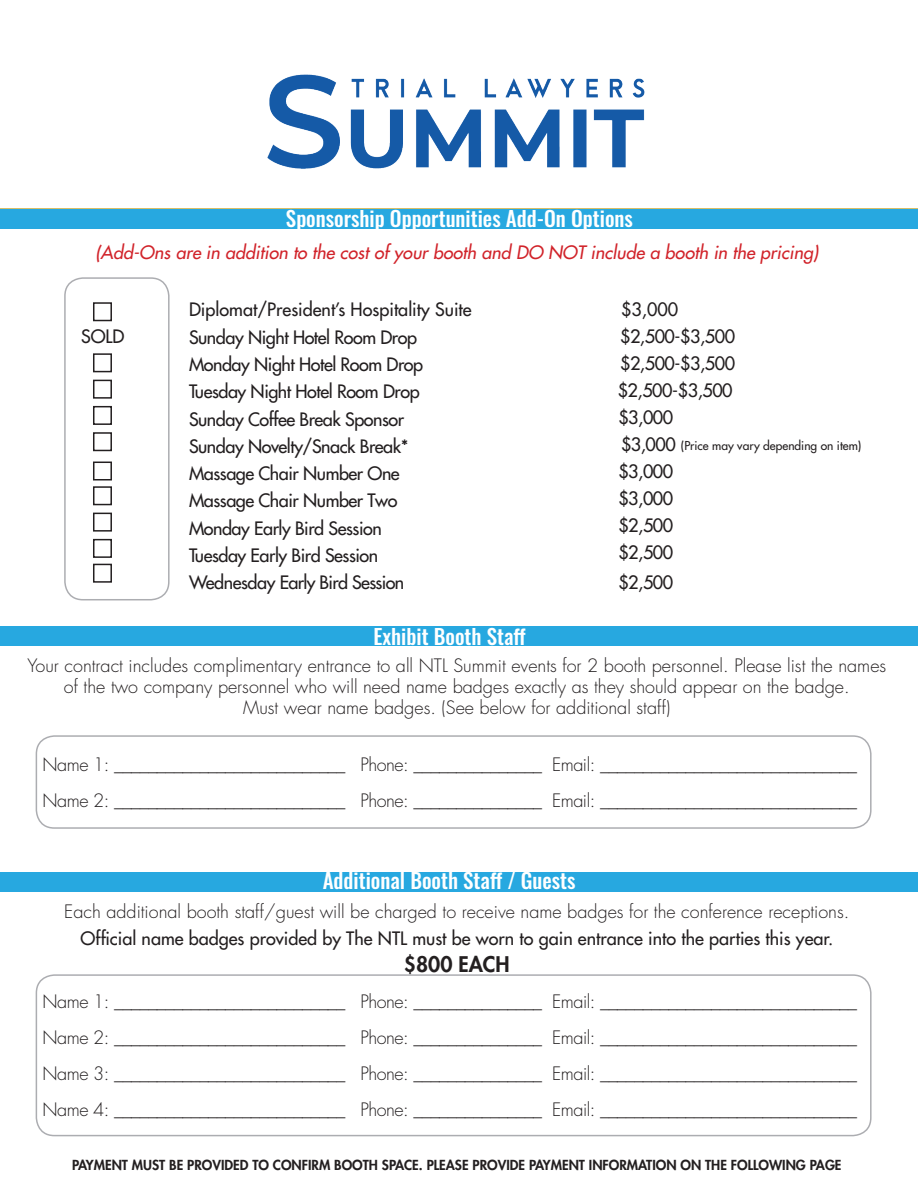
<style>
.page{position:relative;width:918px;height:1188px;background:#fff}
.page>*{position:absolute;margin:0;border:0;box-sizing:border-box;transform-origin:0 0}
.t1{font:500 21px "Oswald";color:#fff}
.t2{font:800 21px "Futura Std";color:#231f20}
.t3{font:300 18px/36px "Futura Std";color:#231f20;text-align:center}
.t4{font:500 18px/27.3px "Futura Std";letter-spacing:-.025em;color:#231f20}
.t5{font:300 18px/36px "Futura Std";letter-spacing:-.025em;color:#231f20}
.t6{font:500 18px "Futura Std";color:#231f20}
.t7{font:italic 500 18px "Futura Std";color:#d1232a}
.t8{font:800 13.5px "Futura Std";color:#231f20}
.t9{font:500 12px "Futura Std";color:#231f20}
</style>
<div class="page">
<div style="left:36px;top:735px;width:836px;height:94px;border:2px solid #acadb1;border-radius:18px"></div>
<div style="left:36px;top:974px;width:836px;height:162px;border:2px solid #acadb1;border-radius:18px"></div>
<div style="left:0;top:209px;width:918px;height:20px;background:#27a8e0"></div>
<div style="left:0;top:626px;width:918px;height:20px;background:#27a8e0"></div>
<div style="left:0;top:872px;width:918px;height:20px;background:#27a8e0"></div>
<div style="left:64px;top:277px;width:106px;height:323px;border:2px solid #acadb1;border-radius:18px"></div>
<img style="left:267px;top:74px;width:378px;height:95px">
<div style="left:93px;top:302px;width:19px;height:19px;border:2px solid #231f20"></div>
<div style="left:93px;top:353px;width:19px;height:19px;border:1px solid #231f20"></div>
<div style="left:93px;top:380px;width:19px;height:19px;border:2px solid #231f20"></div>
<div style="left:93px;top:406px;width:19px;height:19px;border:2px solid #231f20"></div>
<div style="left:93px;top:432px;width:19px;height:19px;border:1px solid #231f20"></div>
<div style="left:93px;top:462px;width:19px;height:19px;border:1px solid #231f20"></div>
<div style="left:93px;top:486px;width:19px;height:19px;border:2px solid #231f20"></div>
<div style="left:93px;top:513px;width:19px;height:19px;border:2px solid #231f20"></div>
<div style="left:93px;top:539px;width:19px;height:19px;border:1px solid #231f20"></div>
<div style="left:93px;top:564px;width:19px;height:19px;border:1px solid #231f20"></div>
<p class="t1" style="left:286px;top:207px;width:349px">Sponsorship Opportunities Add-On Options</p>
<p class="t7" style="left:95px;top:241px;width:724px">(Add-Ons are in addition to the cost of your booth and DO NOT include a booth in the pricing)</p>
<p class="t4" style="left:621px;top:296px;width:59px">$3,000</p>
<p class="t4" style="left:81px;top:323px;width:45px">SOLD</p>
<p class="t4" style="left:618px;top:323px;width:119px">$2,500-$3,500 $2,500-$3,500 $2,500-$3,500 $3,000<br>$3,000<br>$3,000<br>$3,000<br>$2,500<br>$2,500</p>
<p class="t4" style="left:189px;top:296px;width:284px">Diplomat/President’s Hospitality Suite<br>Sunday Night Hotel Room Drop<br>Monday Night Hotel Room Drop<br>Tuesday Night Hotel Room Drop<br>Sunday Coffee Break Sponsor<br>Sunday Novelty/Snack Break*<br>Massage Chair Number One<br>Massage Chair Number Two<br>Monday Early Bird Session<br>Tuesday Early Bird Session<br>Wednesday Early Bird Session</p>
<p class="t9" style="left:681px;top:438px;width:182px">(Price may vary depending on item)</p>
<p class="t4" style="left:618px;top:569px;width:56px">$2,500</p>
<p class="t1" style="left:373px;top:625px;width:154px">Exhibit Booth Staff</p>
<p class="t3" style="left:27px;top:655px;width:860px;line-height:21px">Your contract includes complimentary entrance to all NTL Summit events for 2 booth personnel. Please list the names of the two company personnel who will need name badges exactly as they should appear on the badge.<br>Must wear name badges. (See below for additional staff)</p>
<p class="t5" style="left:42px;top:747px;width:816px">Name 1: ___________________________ Phone: _______________ Email: ______________________________<br>Name 2: ___________________________ Phone: _______________ Email: ______________________________</p>
<p class="t1" style="left:323px;top:870px;width:254px">Additional Booth Staff / Guests</p>
<p class="t3" style="left:64px;top:894px;width:787px">Each additional booth staff/guest will be charged to receive name badges for the conference receptions.</p>
<p class="t6" style="left:80px;top:927px;width:754px">Official name badges provided by The NTL must be worn to gain entrance into the parties this year.</p>
<p class="t2" style="left:404px;top:951px;width:107px">$800 EACH</p>
<p class="t3" style="left:42px;top:984px;width:816px;text-align:justify">Name 1: ___________________________ Phone: _______________ Email: ______________________________ Name 2: ___________________________ Phone: _______________ Email: ______________________________ Name 3: ___________________________ Phone: _______________ Email: ______________________________ Name 4: ___________________________ Phone: _______________ Email: ______________________________</p>
<p class="t8" style="left:72px;top:1156px;width:771px">PAYMENT MUST BE PROVIDED TO CONFIRM BOOTH SPACE. PLEASE PROVIDE PAYMENT INFORMATION ON THE FOLLOWING PAGE</p>
</div>
